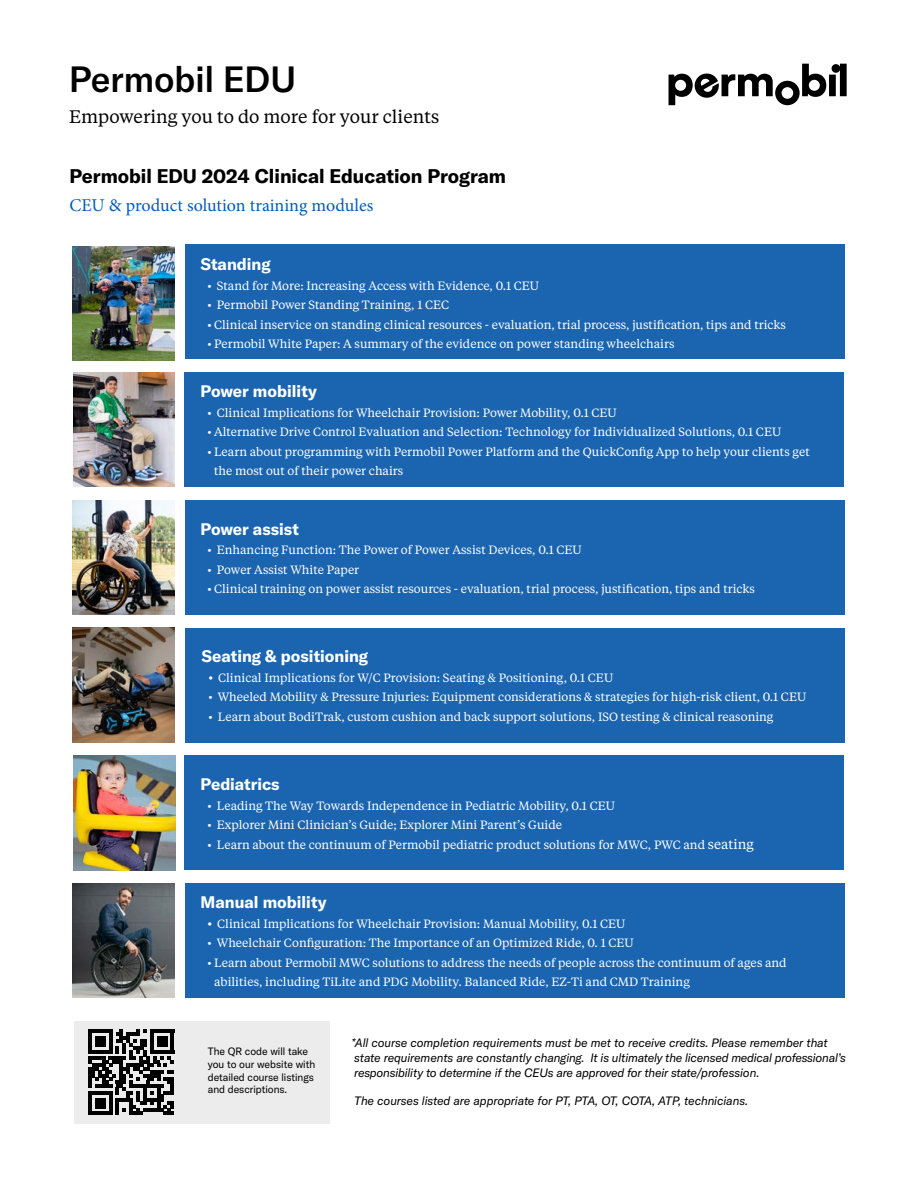
<style>
.page{position:relative;width:918px;height:1188px;background:#fff}
.page>*{position:absolute;margin:0;border:0;box-sizing:border-box;transform-origin:0 0}
.t1{font:500 36px "GT America";color:#000}
.t2{font:700 19.5px "GT America";color:#000}
.t3{font:18px "Tiempos Text";color:#000}
.t4{font:18px "Minion Pro";color:#005cbe}
.t5{font:700 16.5px "GT America";color:#fff}
.t6{font:12px/19.5px "Tiempos Text";color:#fff}
.t7{font:italic 12px/15px "GT America";letter-spacing:-.01em;color:#000}
.t8{font:10.5px/12.6px "GT America";color:#000}
.s1{font-size:13.5px}
</style>
<div class="page">
<svg style="left:669px;top:64px;width:178px;height:41px"></svg>
<div style="left:74px;top:1021px;width:256px;height:103px;background:#ececec"></div>
<svg style="left:88px;top:1029px;width:86px;height:86px"></svg>
<hr style="left:88px;top:1112px;width:24px;height:3px;background:#000">
<div style="left:95px;top:1098px;width:10px;height:10px;background:#000"></div>
<div style="left:185px;top:628px;width:659px;height:114px;background:#1b65b0"></div>
<div style="left:185px;top:245px;width:659px;height:114px;background:#1b65b0"></div>
<div style="left:184px;top:756px;width:659px;height:114px;background:#1b65b0"></div>
<div style="left:184px;top:372px;width:659px;height:115px;background:#1b65b0"></div>
<div style="left:185px;top:883px;width:659px;height:115px;background:#1b65b0"></div>
<div style="left:185px;top:500px;width:659px;height:115px;background:#1b65b0"></div>
<img style="left:73px;top:246px;width:101px;height:115px">
<img style="left:73px;top:372px;width:102px;height:115px">
<img style="left:73px;top:500px;width:101px;height:115px">
<img style="left:73px;top:628px;width:101px;height:114px">
<img style="left:73px;top:756px;width:102px;height:114px">
<img style="left:73px;top:883px;width:102px;height:115px">
<h1 class="t1" style="left:69px;top:57px;width:229px">Permobil EDU</h1>
<h3 class="t3" style="left:69px;top:104px;width:372px">Empowering you to do more for your clients</h3>
<h2 class="t2" style="left:69px;top:163px;width:438px">Permobil EDU 2024 Clinical Education Program</h2>
<h3 class="t4" style="left:69px;top:193px;width:305px">CEU &amp; product solution training modules</h3>
<h3 class="t5" style="left:201px;top:254px;width:72px">Standing</h3>
<p class="t6" style="left:207px;top:275px;width:333px">• Stand for More: Increasing Access with Evidence, 0.1 CEU</p>
<p class="t6" style="left:207px;top:295px;width:243px">• Permobil Power Standing Training, 1 CEC</p>
<p class="t6" style="left:207px;top:314px;width:580px">• Clinical inservice on standing clinical resources - evaluation, trial process, justification, tips and tricks</p>
<p class="t6" style="left:207px;top:334px;width:469px">• Permobil White Paper: A summary of the evidence on power standing wheelchairs</p>
<h3 class="t5" style="left:201px;top:381px;width:118px">Power mobility</h3>
<p class="t6" style="left:207px;top:402px;width:411px">• Clinical Implications for Wheelchair Provision: Power Mobility, 0.1 CEU</p>
<p class="t6" style="left:207px;top:422px;width:575px">• Alternative Drive Control Evaluation and Selection: Technology for Individualized Solutions, 0.1 CEU</p>
<p class="t6" style="left:214px;top:441px;width:597px;text-indent:-7px">• Learn about programming with Permobil Power Platform and the QuickConfig App to help your clients get the most out of their power chairs</p>
<h3 class="t5" style="left:201px;top:518px;width:100px">Power assist</h3>
<p class="t6" style="left:207px;top:540px;width:376px">• Enhancing Function: The Power of Power Assist Devices, 0.1 CEU</p>
<p class="t6" style="left:207px;top:559px;width:153px">• Power Assist White Paper</p>
<p class="t6" style="left:207px;top:579px;width:549px">• Clinical training on power assist resources - evaluation, trial process, justification, tips and tricks</p>
<h3 class="t5" style="left:202px;top:646px;width:168px">Seating &amp; positioning</h3>
<p class="t6" style="left:208px;top:667px;width:406px"><span class="s1">•</span> Clinical Implications for W/C Provision: Seating &amp; Positioning, 0.1 CEU</p>
<p class="t6" style="left:208px;top:687px;width:599px">• Wheeled Mobility &amp; Pressure Injuries: Equipment considerations &amp; strategies for high-risk client, 0.1 CEU</p>
<p class="t6" style="left:208px;top:706px;width:567px">• Learn about BodiTrak, custom cushion and back support solutions, ISO testing &amp; clinical reasoning</p>
<h3 class="t5" style="left:201px;top:774px;width:81px">Pediatrics</h3>
<p class="t6" style="left:207px;top:795px;width:409px">• Leading The Way Towards Independence in Pediatric Mobility, 0.1 CEU</p>
<p class="t6" style="left:207px;top:815px;width:356px">• Explorer Mini Clinician’s Guide; Explorer Mini Parent’s Guide</p>
<p class="t6" style="left:207px;top:834px;width:548px">• Learn about the continuum of Permobil pediatric product solutions for MWC, PWC and <span class="s1">seating</span></p>
<h3 class="t5" style="left:201px;top:892px;width:128px">Manual mobility</h3>
<p class="t6" style="left:207px;top:913px;width:420px"><span class="s1">•</span> Clinical Implications for Wheelchair Provision: Manual Mobility, 0.1 CEU</p>
<p class="t6" style="left:207px;top:933px;width:428px">• Wheelchair Configuration: The Importance of an Optimized Ride, 0. 1 CEU</p>
<p class="t6" style="left:214px;top:952px;width:574px;text-indent:-7px">• Learn about Permobil MWC solutions to address the needs of people across the continuum of ages and abilities, including TiLite and PDG Mobility. Balanced Ride, EZ-Ti and CMD Training</p>
<p class="t8" style="left:208px;top:1045px;width:109px">The QR code will take you to our website with detailed course listings and descriptions.</p>
<p class="t7" style="left:352px;top:1035px;width:496px">*All course completion requirements must be met to receive credits. Please remember that state requirements are constantly changing. It is ultimately the licensed medical professional’s responsibility to determine if the CEUs are approved for their state/profession.</p>
<p class="t7" style="left:354px;top:1093px;width:395px">The courses listed are appropriate for PT, PTA, OT, COTA, ATP, technicians.</p>
</div>
